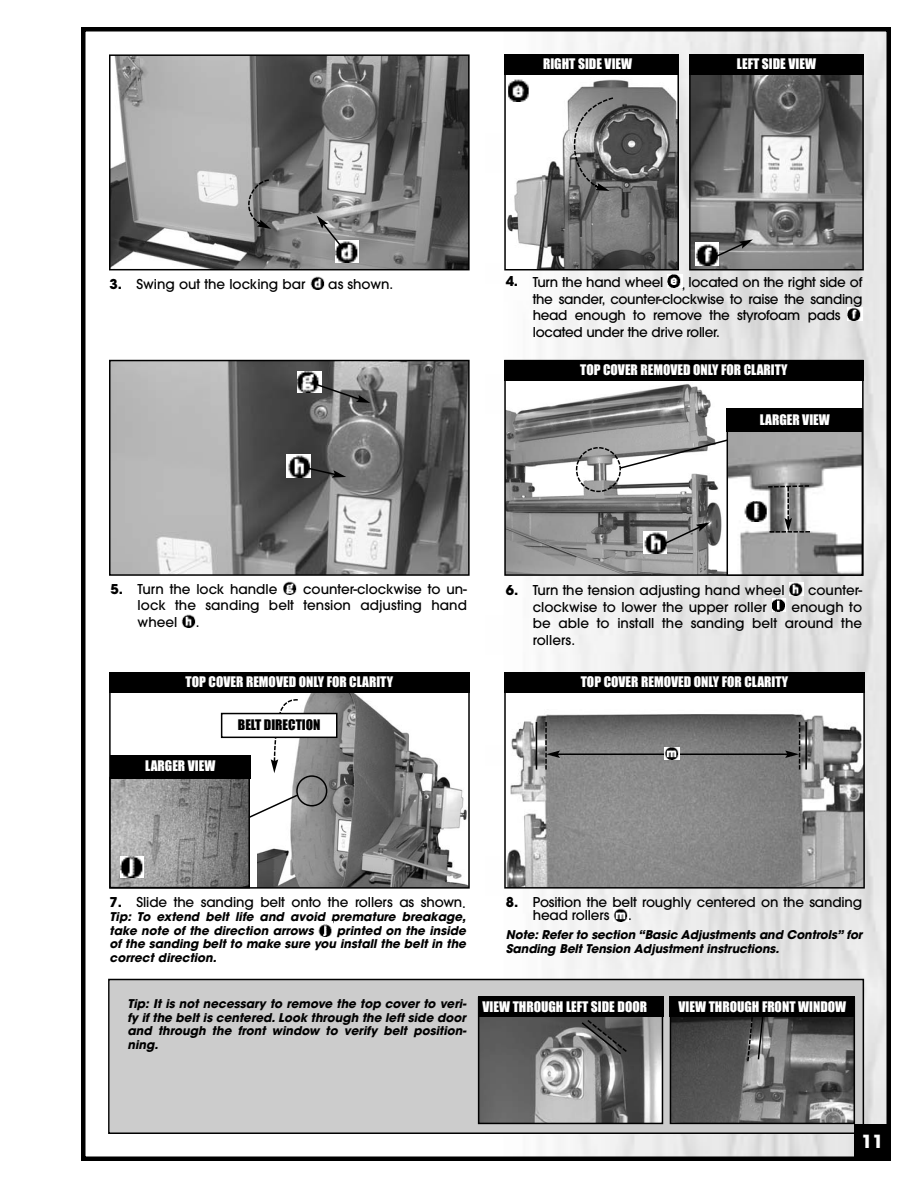
<style>
.page{position:relative;width:918px;height:1188px;background:#fff}
.page>*{position:absolute;margin:0;border:0;box-sizing:border-box;transform-origin:0 0}
.t1{font:700 18px "Avant Garde";color:#fff}
.t2{font:500 13.5px/16.5px "Avant Garde";letter-spacing:-.01em;color:#000}
.t3{font:13.5px "Impact";color:#fff}
.t4{font:13.5px "Impact";color:#000}
.t5{font:italic 700 12px/13.5px "Avant Garde";letter-spacing:-.015em;color:#000}
.s1{font-weight:700}
</style>
<div class="page">
<img style="left:408px;top:32px;width:478px;height:1124px">
<div style="left:81px;top:27px;width:810px;height:1134px;border:4px solid #000"></div>
<img style="left:507px;top:78px;width:169px;height:189px">
<div style="left:504px;top:54px;width:175px;height:216px;border:2px solid #000"></div>
<img style="left:848px;top:307px;width:14px;height:14px">
<img style="left:667px;top:274px;width:15px;height:13px">
<img style="left:112px;top:57px;width:355px;height:210px">
<div style="left:109px;top:54px;width:361px;height:216px;border:2px solid #000"></div>
<img style="left:310px;top:276px;width:14px;height:14px">
<div style="left:504px;top:55px;width:175px;height:20px;background:#000"></div>
<img style="left:335px;top:240px;width:24px;height:23px">
<svg style="left:241px;top:178px;width:30px;height:51px;background:#828282"></svg>
<svg style="left:564px;top:96px;width:51px;height:95px;background:#888"></svg>
<img style="left:508px;top:79px;width:23px;height:22px">
<img style="left:692px;top:75px;width:169px;height:192px">
<div style="left:689px;top:54px;width:175px;height:216px;border:2px solid #000"></div>
<div style="left:689px;top:55px;width:175px;height:20px;background:#000"></div>
<img style="left:696px;top:243px;width:23px;height:23px">
<svg style="left:714px;top:239px;width:39px;height:19px"></svg>
<div style="left:506px;top:361px;width:356px;height:213px;background:#fff"></div>
<img style="left:507px;top:384px;width:220px;height:189px">
<img style="left:772px;top:599px;width:14px;height:13px">
<img style="left:789px;top:582px;width:15px;height:14px">
<img style="left:112px;top:363px;width:355px;height:210px">
<div style="left:109px;top:360px;width:361px;height:216px;border:2px solid #000"></div>
<img style="left:182px;top:614px;width:14px;height:13px">
<img style="left:283px;top:581px;width:14px;height:13px">
<img style="left:298px;top:371px;width:23px;height:22px">
<svg style="left:314px;top:383px;width:56px;height:20px"></svg>
<img style="left:287px;top:455px;width:23px;height:22px">
<svg style="left:307px;top:467px;width:39px;height:11px"></svg>
<img style="left:318px;top:924px;width:14px;height:12px">
<img style="left:643px;top:531px;width:24px;height:23px">
<svg style="left:662px;top:522px;width:48px;height:24px"></svg>
<svg style="left:575px;top:438px;width:152px;height:55px"></svg>
<img style="left:730px;top:432px;width:130px;height:141px">
<div style="left:727px;top:409px;width:136px;height:167px;border:2px solid #000"></div>
<div style="left:726px;top:409px;width:137px;height:23px;background:#000"></div>
<svg style="left:768px;top:484px;width:42px;height:49px;background:#828282"></svg>
<img style="left:743px;top:501px;width:23px;height:21px">
<svg style="left:316px;top:215px;width:28px;height:35px"></svg>
<div style="left:504px;top:360px;width:360px;height:20px;background:#000"></div>
<div style="left:506px;top:674px;width:357px;height:213px;background:#fff"></div>
<img style="left:507px;top:714px;width:355px;height:172px">
<div style="left:504px;top:673px;width:361px;height:216px;border:2px solid #000"></div>
<img style="left:613px;top:907px;width:15px;height:15px">
<div style="left:504px;top:673px;width:361px;height:20px;background:#000"></div>
<hr style="left:536px;top:722px;width:1px;height:48px;background:#000">
<hr style="left:805px;top:722px;width:2px;height:48px;background:#000">
<hr style="left:557px;top:753px;width:231px;height:2px;background:#000">
<svg style="left:545px;top:722px;width:15px;height:48px"></svg>
<svg style="left:785px;top:722px;width:15px;height:48px"></svg>
<img style="left:665px;top:747px;width:15px;height:13px">
<div style="left:110px;top:980px;width:753px;height:152px;background:#ccc"></div>
<div style="left:108px;top:979px;width:756px;height:155px;border:2px solid #000"></div>
<img style="left:481px;top:1017px;width:179px;height:104px">
<div style="left:478px;top:997px;width:185px;height:127px;border:2px solid #000"></div>
<div style="left:478px;top:997px;width:185px;height:20px;background:#000"></div>
<img style="left:673px;top:1017px;width:179px;height:104px">
<div style="left:670px;top:997px;width:185px;height:127px;border:2px solid #000"></div>
<div style="left:670px;top:997px;width:185px;height:20px;background:#000"></div>
<div style="left:854px;top:1124px;width:37px;height:37px;background:#000"></div>
<svg style="left:580px;top:1018px;width:48px;height:38px;background:#575757"></svg>
<svg style="left:747px;top:1017px;width:17px;height:44px"></svg>
<img style="left:258px;top:693px;width:209px;height:193px">
<div style="left:109px;top:673px;width:361px;height:216px;border:2px solid #000"></div>
<img style="left:112px;top:780px;width:135px;height:105px">
<div style="left:109px;top:777px;width:141px;height:111px;border:2px solid #000"></div>
<img style="left:120px;top:856px;width:24px;height:22px">
<div style="left:109px;top:673px;width:361px;height:20px;background:#000"></div>
<div style="left:110px;top:755px;width:141px;height:23px;background:#000"></div>
<svg style="left:248px;top:698px;width:79px;height:121px"></svg>
<div style="left:222px;top:714px;width:114px;height:23px;background:#fff"></div>
<div style="left:221px;top:713px;width:117px;height:25px;border:2px solid #000"></div>
<p class="t3" style="left:543px;top:60px;width:91px">RIGHT SIDE VIEW</p>
<p class="t3" style="left:737px;top:60px;width:81px">LEFT SIDE VIEW</p>
<p class="t2" style="left:110px;top:277px;width:197px"><span class="s1">3.</span> Swing out the locking bar</p>
<p class="t2" style="left:328px;top:277px;width:67px">as shown.</p>
<p class="t2" style="left:506px;top:275px;width:159px"><span class="s1">4.</span> Turn the hand wheel</p>
<p class="t2" style="left:533px;top:275px;width:331px;text-indent:149px">, located on the right side of the sander, counter-clockwise to raise the sanding head enough to remove the styrofoam pads located under the drive roller.</p>
<p class="t3" style="left:580px;top:365px;width:209px">TOP COVER REMOVED ONLY FOR CLARITY</p>
<p class="t3" style="left:760px;top:415px;width:72px">LARGER VIEW</p>
<p class="t2" style="left:111px;top:582px;width:168px"><span class="s1">5.</span> Turn the lock handle</p>
<p class="t2" style="left:138px;top:582px;width:331px;text-align:justify;text-indent:165px">counter-clockwise to un&shy;lock the sanding belt tension adjusting hand wheel</p>
<p class="t2" style="left:196px;top:615px;width:5px">.</p>
<p class="t3" style="left:186px;top:678px;width:209px">TOP COVER REMOVED ONLY FOR CLARITY</p>
<p class="t3" style="left:145px;top:762px;width:72px">LARGER VIEW</p>
<p class="t4" style="left:238px;top:720px;width:84px">BELT DIRECTION</p>
<p class="t2" style="left:506px;top:583px;width:280px"><span class="s1">6.</span> Turn the tension adjusting hand wheel</p>
<p class="t2" style="left:808px;top:583px;width:56px">counter-</p>
<p class="t2" style="left:533px;top:600px;width:235px">clockwise to lower the upper roller</p>
<p class="t2" style="left:533px;top:600px;width:331px;text-align:justify;text-indent:259px">enough to be able to install the sanding belt around the rollers.</p>
<p class="t3" style="left:581px;top:678px;width:209px">TOP COVER REMOVED ONLY FOR CLARITY</p>
<p class="t2" style="left:110px;top:895px;width:358px"><span class="s1">7.</span> Slide the sanding belt onto the rollers as shown.</p>
<p class="t5" style="left:110px;top:911px;width:360px">Tip: To extend belt life and avoid premature breakage, take note of the direction arrows</p>
<p class="t5" style="left:110px;top:925px;width:360px;text-align:justify;text-indent:227px">printed on the inside of the sanding belt to make sure you install the belt in the correct direction.</p>
<p class="t2" style="left:533px;top:896px;width:331px;line-height:13.5px;text-indent:-27px"><span class="s1">8.</span> Position the belt roughly centered on the sanding head rollers</p>
<p class="t2" style="left:628px;top:908px;width:5px">.</p>
<p class="t5" style="left:506px;top:929px;width:360px">Note: Refer to section “Basic Adj ustments and Controls” for<br>Sanding Belt Tension Adjustment instructions.</p>
<p class="t5" style="left:127px;top:998px;width:342px;text-align:justify">Tip: It is not necessary to remove the top cover to veri&shy;fy if the belt is centered. Look through the left side door and through the front window to verify belt position&shy;ning.</p>
<p class="t3" style="left:483px;top:1002px;width:166px">VIEW THROUGH LEFT SIDE DOOR</p>
<p class="t3" style="left:679px;top:1002px;width:169px">VIEW THROUGH FRONT WINDOW</p>
<h1 class="t1" style="left:861px;top:1134px;width:24px">11</h1>
</div>
